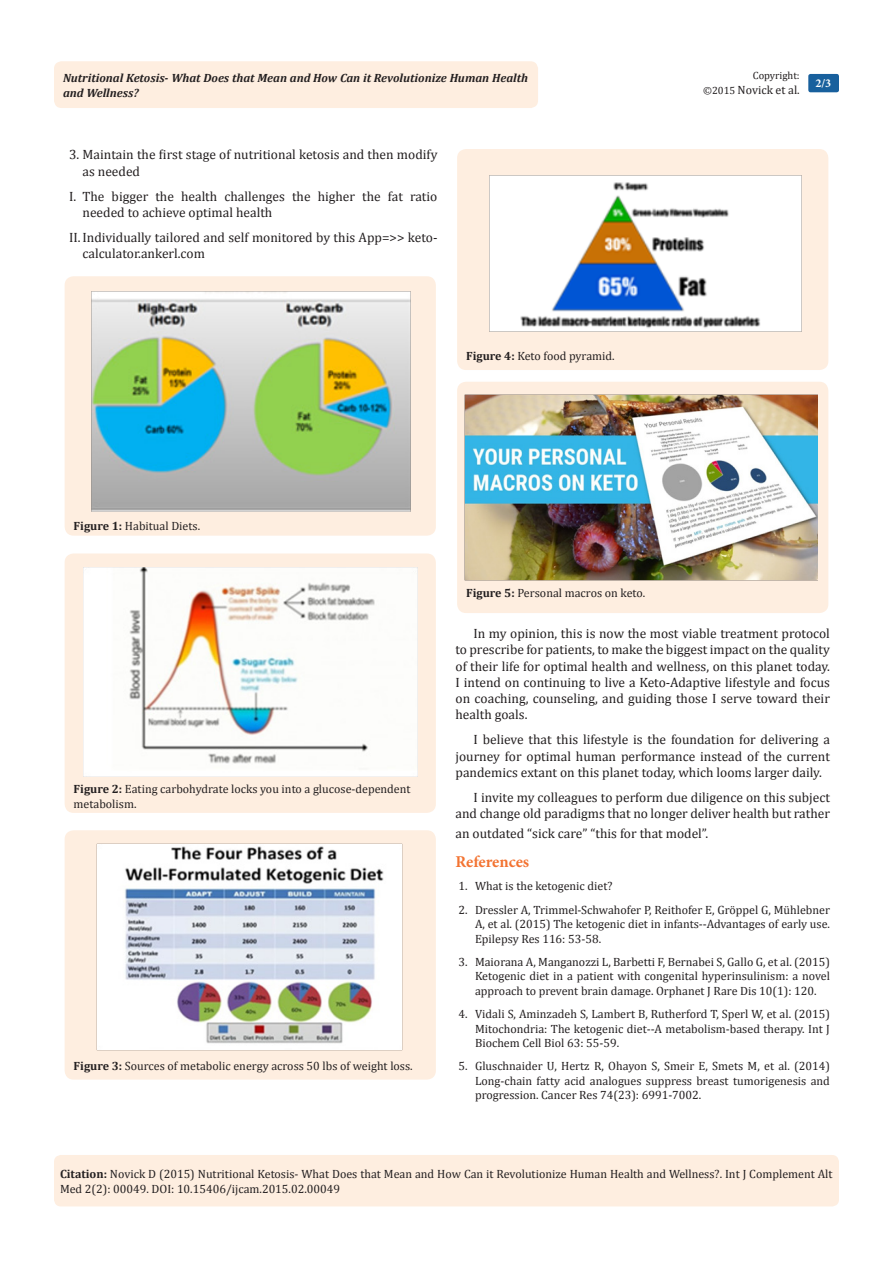
<style>
.page{position:relative;width:893px;height:1263px;background:#fff}
.page>*{position:absolute;margin:0;border:0;box-sizing:border-box;transform-origin:0 0}
.t1{font:700 16.5px "Minion Pro";letter-spacing:-.005em;color:#f37331}
.t2{font:13.5px/16.2px "Cambria";color:#231f20}
.Citation{font:12px/14.4px "Cambria";color:#231f20;text-align:justify}
.t3{font:italic 700 12px/14.4px "Cambria";color:#231f20}
.t4{font:700 12px "Minion Pro";color:#fff}
.t5{font:10.5px "Cambria";color:#231f20}
.s1{font-size:10.5px}
.s2{font-weight:700}
</style>
<div class="page">
<div style="left:54px;top:61px;width:484px;height:47px;background:#feeee0;border-radius:8px"></div>
<div style="left:808px;top:74px;width:31px;height:18px;background:#18609d;border-radius:2px"></div>
<div style="left:54px;top:1155px;width:785px;height:51px;background:#feeee0;border-radius:7px"></div>
<div style="left:65px;top:276px;width:371px;height:260px;background:#feeee0;border-radius:9px"></div>
<img style="left:91px;top:291px;width:320px;height:220px">
<div style="left:65px;top:553px;width:371px;height:260px;background:#feeee0;border-radius:9px"></div>
<img style="left:83px;top:567px;width:335px;height:210px">
<div style="left:65px;top:830px;width:371px;height:249px;background:#feeee0;border-radius:9px"></div>
<img style="left:96px;top:844px;width:306px;height:206px">
<div style="left:457px;top:149px;width:371px;height:221px;background:#feeee0;border-radius:9px"></div>
<img style="left:489px;top:175px;width:313px;height:157px">
<div style="left:457px;top:382px;width:371px;height:231px;background:#feeee0;border-radius:9px"></div>
<img style="left:465px;top:394px;width:353px;height:186px">
<p class="t5" style="left:753px;top:69px;width:48px">Copyright:</p>
<p class="Citation" style="left:703px;top:82px;width:98px"><span class="s1">©2015</span> Novick et al.</p>
<p class="t3" style="left:63px;top:70px;width:467px">Nutritional Ketosis- What Does that Mean and How Can it Revolutionize Human Health and Wellness?</p>
<p class="t4" style="left:815px;top:75px;width:17px">2/3</p>
<p class="t2" style="left:82px;top:147px;width:356px;text-indent:-14px">3. Maintain the first stage of nutritional ketosis and then modify as needed</p>
<p class="t2" style="left:82px;top:188px;width:356px;text-indent:-14px">I. The bigger the health challenges the higher the fat ratio needed to achieve optimal health</p>
<p class="t2" style="left:82px;top:229px;width:356px;text-indent:-14px">II.Individually tailored and self monitored by this App=&gt;&gt; keto&shy;calculator.ankerl.com</p>
<p class="Citation" style="left:466px;top:349px;width:150px"><span class="s2">Figure 4:</span> Keto food pyramid.</p>
<p class="Citation" style="left:74px;top:519px;width:128px"><span class="s2">Figure 1:</span> Habitual Diets.</p>
<p class="Citation" style="left:74px;top:782px;width:338px"><span class="s2">Figure 2:</span> Eating carbohydrate locks you into a glucose-dependent metabolism.</p>
<p class="Citation" style="left:74px;top:1059px;width:341px"><span class="s2">Figure 3:</span> Sources of metabolic energy across 50 lbs of weight loss.</p>
<p class="Citation" style="left:466px;top:586px;width:181px"><span class="s2">Figure 5:</span> Personal macros on keto.</p>
<p class="t2" style="left:455px;top:625px;width:376px;text-align:justify;text-indent:18px">In my opinion, this is now the most viable treatment protocol to prescribe for patients, to make the biggest impact on the quality of their life for optimal health and wellness, on this planet today.<br>I intend on continuing to live a Keto-Adaptive lifestyle and focus on coaching, counseling, and guiding those I serve toward their health goals.</p>
<p class="t2" style="left:455px;top:732px;width:376px;text-align:justify;text-indent:18px">I believe that this lifestyle is the foundation for delivering a journey for optimal human performance instead of the current pandemics extant on this planet today, which looms larger daily.</p>
<p class="t2" style="left:455px;top:789px;width:376px;text-align:right">I invite my colleagues to perform due diligence on this subject and change old paradigms that no longer deliver health but rather</p>
<p class="t2" style="left:455px;top:825px;width:254px">an outdated “sick care” “this for that model”.</p>
<p class="t1" style="left:455px;top:850px;width:75px">References</p>
<p class="Citation" style="left:458px;top:879px;width:156px">1. What is the ketogenic diet?</p>
<p class="Citation" style="left:475px;top:902px;width:356px;text-indent:-16px">2. Dressler A, Trimmel-Schwahofer P, Reithofer E, Gröppel G, Mühlebner A, et al. (2015) The ketogenic diet in infants--Advantages of early use.<br>Epilepsy Res 116: 53-58.</p>
<p class="Citation" style="left:475px;top:954px;width:356px;text-indent:-16px">3. Maiorana A, Manganozzi L, Barbetti F, Bernabei S, Gallo G, et al. (2015)<br>Ketogenic diet in a patient with congenital hyperinsulinism: a novel approach to prevent brain damage. Orphanet J Rare Dis 10(1): 120.</p>
<p class="Citation" style="left:475px;top:1007px;width:356px;text-indent:-16px">4. Vidali S, Aminzadeh S, Lambert B, Rutherford T, Sperl W, et al. (2015)<br>Mitochondria: The ketogenic diet--A metabolism-based therapy. Int J Biochem Cell Biol 63: 55-59.</p>
<p class="Citation" style="left:475px;top:1059px;width:356px;text-indent:-16px">5. Gluschnaider U, Hertz R, Ohayon S, Smeir E, Smets M, et al. (2014)<br>Long-chain fatty acid analogues suppress breast tumorigenesis and progression. Cancer Res 74(23): 6991-7002.</p>
<p class="Citation" style="left:60px;top:1167px;width:774px"><span class="s2">Citation:</span> Novick D (2015) Nutritional Ketosis- What Does that Mean and How Can it Revolutionize Human Health and Wellness?. Int J Complement Alt<br>Med 2(2): 00049. DOI: 10.15406/ijcam.2015.02.00049</p>
</div>
